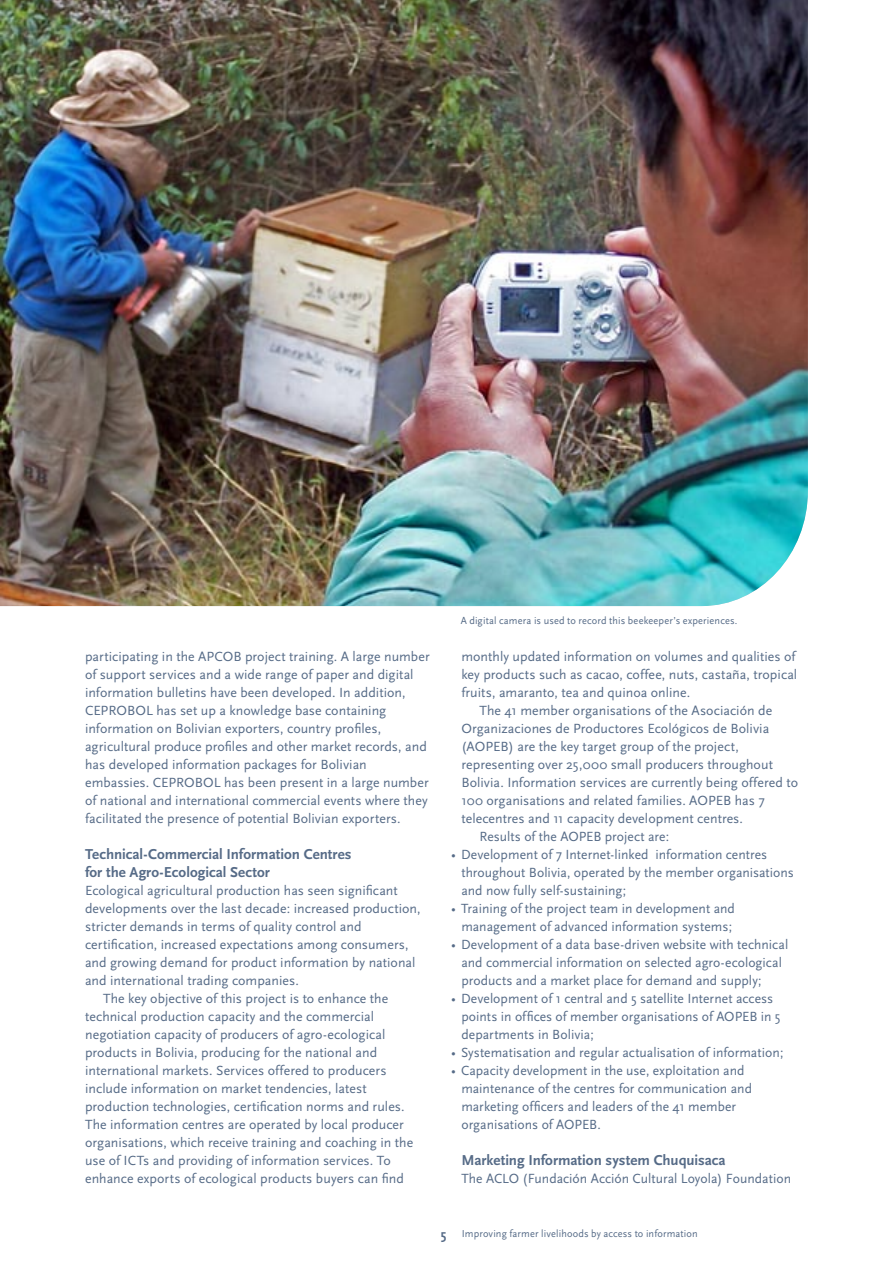
<style>
.page{position:relative;width:893px;height:1263px;background:#fff}
.page>*{position:absolute;margin:0;border:0;box-sizing:border-box;transform-origin:0 0}
.t1{font:700 15px/18px "Scala Sans";color:#566b87}
.t2{font:13.8px/18px "Scala Sans";letter-spacing:.005em;color:#566b87}
.t3{font:10.5px "Scala Sans";letter-spacing:.015em;color:#566b87}
.s1{font-weight:700;font-size:13.8px}
</style>
<div class="page">
<img style="left:0;top:0;width:808px;height:606px">
<p class="t2" style="left:85px;top:648px;width:346px">participating in the APCOB project training. A large number of support services and a wide range of paper and digital information bulletins have been developed. In addition, CEPROBOL has set up a knowledge base containing information on Bolivian exporters, country profiles, agricultural produce profiles and other market records, and has developed information packages for Bolivian embassies. CEPROBOL has been present in a large number of national and international commercial events where they facilitated the presence of potential Bolivian exporters.</p>
<p class="t1" style="left:85px;top:846px;width:268px">Technical-Commercial Information Centres for the Agro-Ecological Sector</p>
<p class="t2" style="left:85px;top:882px;width:314px">Ecological agricultural production has seen significant</p>
<p class="t2" style="left:85px;top:900px;width:337px">developments over the last decade: increased production,</p>
<p class="t2" style="left:85px;top:918px;width:278px">stricter demands in terms of quality control and</p>
<p class="t2" style="left:85px;top:936px;width:325px">certification, increased expectations among consumers,</p>
<p class="t2" style="left:85px;top:954px;width:332px">and growing demand for product information by national</p>
<p class="t2" style="left:85px;top:972px;width:215px">and international trading companies.</p>
<p class="t2" style="left:103px;top:990px;width:287px">The key objective of this project is to enhance the</p>
<p class="t2" style="left:85px;top:1008px;width:290px">technical production capacity and the commercial</p>
<p class="t2" style="left:85px;top:1026px;width:302px">negotiation capacity of producers of agro-ecological</p>
<p class="t2" style="left:85px;top:1044px;width:294px">products in Bolivia, producing for the national and</p>
<p class="t2" style="left:85px;top:1062px;width:303px">international markets. Services offered to producers</p>
<p class="t2" style="left:85px;top:1080px;width:283px">include information on market tendencies, latest</p>
<p class="t2" style="left:85px;top:1098px;width:321px">production technologies, certification norms and rules.</p>
<p class="t2" style="left:85px;top:1116px;width:320px">The information centres are operated by local producer</p>
<p class="t2" style="left:85px;top:1134px;width:330px">organisations, which receive training and coaching in the</p>
<p class="t2" style="left:85px;top:1152px;width:307px">use of ICTs and providing of information services. To</p>
<p class="t2" style="left:85px;top:1170px;width:320px">enhance exports of ecological products buyers can find</p>
<p class="t3" style="left:461px;top:614px;width:278px">A digital camera is used to record this beekeeper’s experiences.</p>
<p class="t2" style="left:461px;top:648px;width:336px">monthly updated information on volumes and qualities of</p>
<p class="t2" style="left:461px;top:666px;width:337px">key products such as cacao, coffee, nuts, castaña, tropical</p>
<p class="t2" style="left:461px;top:684px;width:230px">fruits, amaranto, tea and quinoa online.</p>
<p class="t2" style="left:479px;top:702px;width:294px">The 41 member organisations of the Asociación de</p>
<p class="t2" style="left:461px;top:720px;width:309px">Organizaciones de Productores Ecológicos de Bolivia</p>
<p class="t2" style="left:461px;top:738px;width:279px">(AOPEB) are the key target group of the project,</p>
<p class="t2" style="left:461px;top:756px;width:313px">representing over 25,000 small producers throughout</p>
<p class="t2" style="left:461px;top:774px;width:338px">Bolivia. Information services are currently being offered to</p>
<p class="t2" style="left:461px;top:792px;width:305px">100 organisations and related families. AOPEB has 7</p>
<p class="t2" style="left:461px;top:810px;width:283px">telecentres and 11 capacity development centres.</p>
<p class="t2" style="left:479px;top:828px;width:191px">Results of the AOPEB project are:</p>
<p class="t2" style="left:461px;top:846px;width:334px;text-indent:-10px">• Development of 7 Internet-linked information centres throughout Bolivia, operated by the member organisations and now fully self-sustaining;</p>
<p class="t2" style="left:451px;top:900px;width:285px;text-align:center">• Training of the project team in development and management of advanced information systems;</p>
<p class="t2" style="left:461px;top:936px;width:328px;text-indent:-10px">• Development of a data base-driven website with technical and commercial information on selected agro-ecological products and a market place for demand and supply;</p>
<p class="t2" style="left:461px;top:990px;width:321px;text-indent:-10px">• Development of 1 central and 5 satellite Internet access points in offices of member organisations of AOPEB in 5 departments in Bolivia;</p>
<p class="t2" style="left:451px;top:1044px;width:334px">• Systematisation and regular actualisation of information;</p>
<p class="t2" style="left:461px;top:1062px;width:292px;text-indent:-10px">• Capacity development in the use, exploitation and maintenance of the centres for communication and marketing officers and leaders of the 41 member organisations of AOPEB.</p>
<p class="t1" style="left:461px;top:1152px;width:266px">Marketing Information system Chuquisaca</p>
<p class="t2" style="left:461px;top:1170px;width:331px">The ACLO (Fundación Acción Cultural Loyola) Foundation</p>
<p class="t3" style="left:441px;top:1228px;width:258px"><span class="s1">5</span> Improving farmer livelihoods by access to information</p>
</div>
